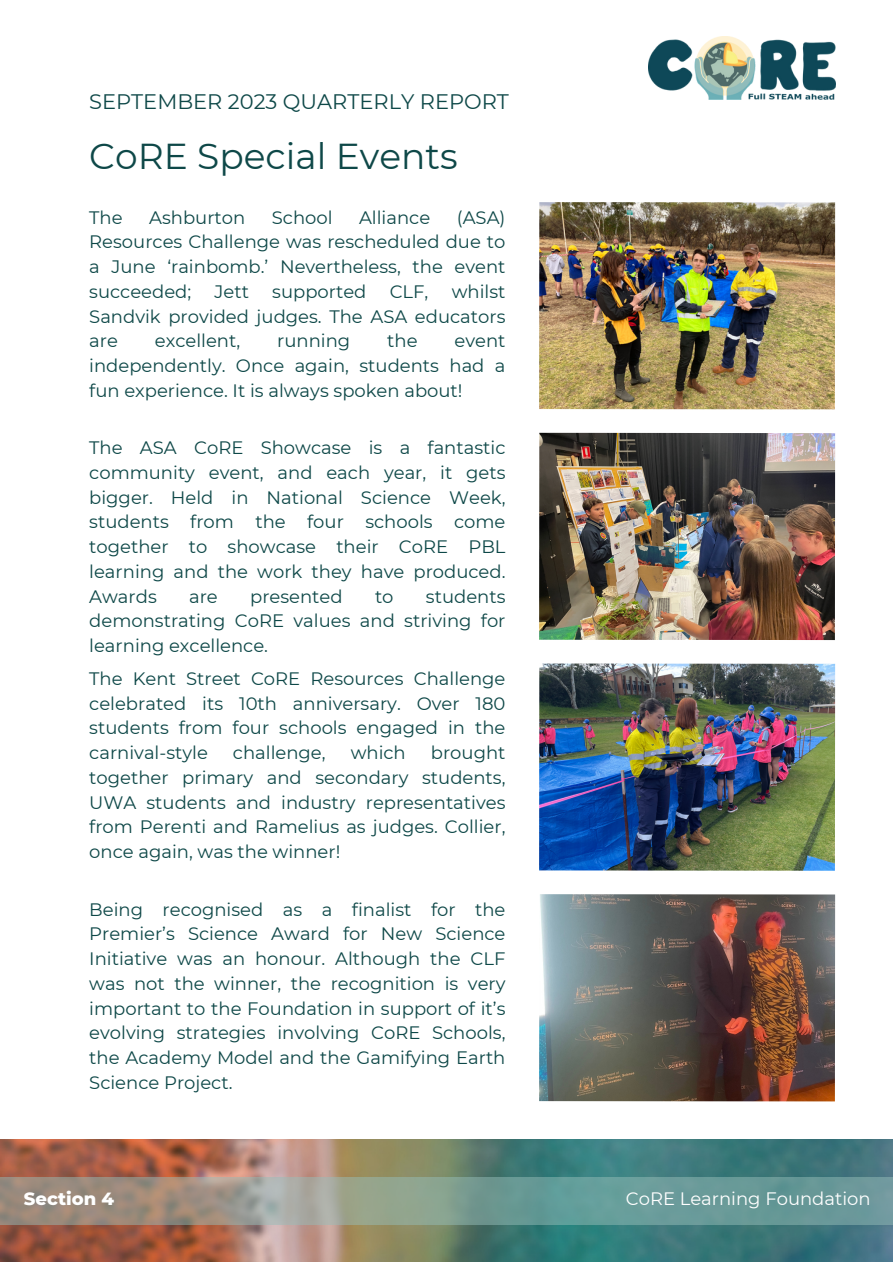
<style>
.page{position:relative;width:893px;height:1264px;background:#fff}
.page>*{position:absolute;margin:0;border:0;box-sizing:border-box;transform-origin:0 0}
.t1{font:36px "Montserrat";color:#0e4848}
.t2{font:21px "Montserrat";color:#0e4848}
.t3{font:18px/24.8px "Montserrat";color:#0e4848;text-align:justify}
.t4{font:18px "Montserrat";color:#fff}
.t5{font:800 18px "Montserrat";color:#fff}
</style>
<div class="page">
<img style="left:0;top:1139px;width:892px;height:122px">
<svg style="left:0;top:1177px;width:892px;height:47px;background:#839990"></svg>
<img style="left:648px;top:36px;width:186px;height:64px">
<img style="left:539px;top:202px;width:296px;height:207px">
<img style="left:539px;top:433px;width:296px;height:207px">
<img style="left:539px;top:663px;width:296px;height:207px">
<img style="left:539px;top:894px;width:296px;height:207px">
<p class="t2" style="left:89px;top:89px;width:421px">SEPTEMBER 2023 QUARTERLY REPORT</p>
<p class="t1" style="left:89px;top:134px;width:370px">CoRE Special Events</p>
<p class="t3" style="left:89px;top:205px;width:35px">The</p>
<p class="t3" style="left:149px;top:205px;width:98px">Ashburton</p>
<p class="t3" style="left:272px;top:205px;width:62px">School</p>
<p class="t3" style="left:359px;top:205px;width:73px">Alliance</p>
<p class="t3" style="left:89px;top:205px;width:417px;text-indent:367px">(ASA)<br>Resources Challenge was rescheduled due to a June ‘rainbomb.’ Nevertheless, the event succeeded;</p>
<p class="t3" style="left:89px;top:279px;width:417px;text-indent:362px">whilst Sandvik provided judges. The ASA educators are</p>
<p class="t3" style="left:214px;top:279px;width:36px">Jett</p>
<p class="t3" style="left:272px;top:279px;width:96px">supported</p>
<p class="t3" style="left:389px;top:279px;width:40px">CLF,</p>
<p class="t3" style="left:155px;top:328px;width:87px">excellent,</p>
<p class="t3" style="left:277px;top:328px;width:75px">running</p>
<p class="t3" style="left:387px;top:328px;width:32px">the</p>
<p class="t3" style="left:89px;top:328px;width:417px;text-indent:365px">event independently. Once again, students had a fun experience. It is always spoken about!</p>
<p class="t3" style="left:89px;top:435px;width:417px">The ASA CoRE Showcase is a fantastic community event, and each year, it gets bigger. Held in National Science Week, students from the four schools come together to showcase their CoRE PBL learning and the work they have produced.<br>Awards</p>
<p class="t3" style="left:89px;top:584px;width:417px;text-indent:336px">students demonstrating CoRE values and striving for learning excellence.</p>
<p class="t3" style="left:89px;top:666px;width:417px">The Kent Street CoRE Resources Challenge celebrated its 10th anniversary. Over 180 students from four schools engaged in the carnival-style</p>
<p class="t3" style="left:189px;top:584px;width:30px">are</p>
<p class="t3" style="left:250px;top:584px;width:94px">presented</p>
<p class="t3" style="left:375px;top:584px;width:20px">to</p>
<p class="t3" style="left:89px;top:740px;width:417px;text-indent:341px">brought together primary and secondary students, UWA students and industry representatives from Perenti and Ramelius as judges. Collier, once again, was the winner!</p>
<p class="t3" style="left:233px;top:740px;width:94px">challenge,</p>
<p class="t3" style="left:350px;top:740px;width:57px">which</p>
<p class="t3" style="left:89px;top:896px;width:417px">Being recognised as a finalist for the Premier’s Science Award for New Science Initiative was an honour. Although the CLF was not the winner, the recognition is very important to the Foundation in support of it’s evolving strategies involving CoRE Schools, the Academy Model and the Gamifying Earth Science Project.</p>
<p class="t5" style="left:24px;top:1187px;width:92px">Section 4</p>
<p class="t4" style="left:625px;top:1187px;width:246px">CoRE Learning Foundation</p>
</div>
